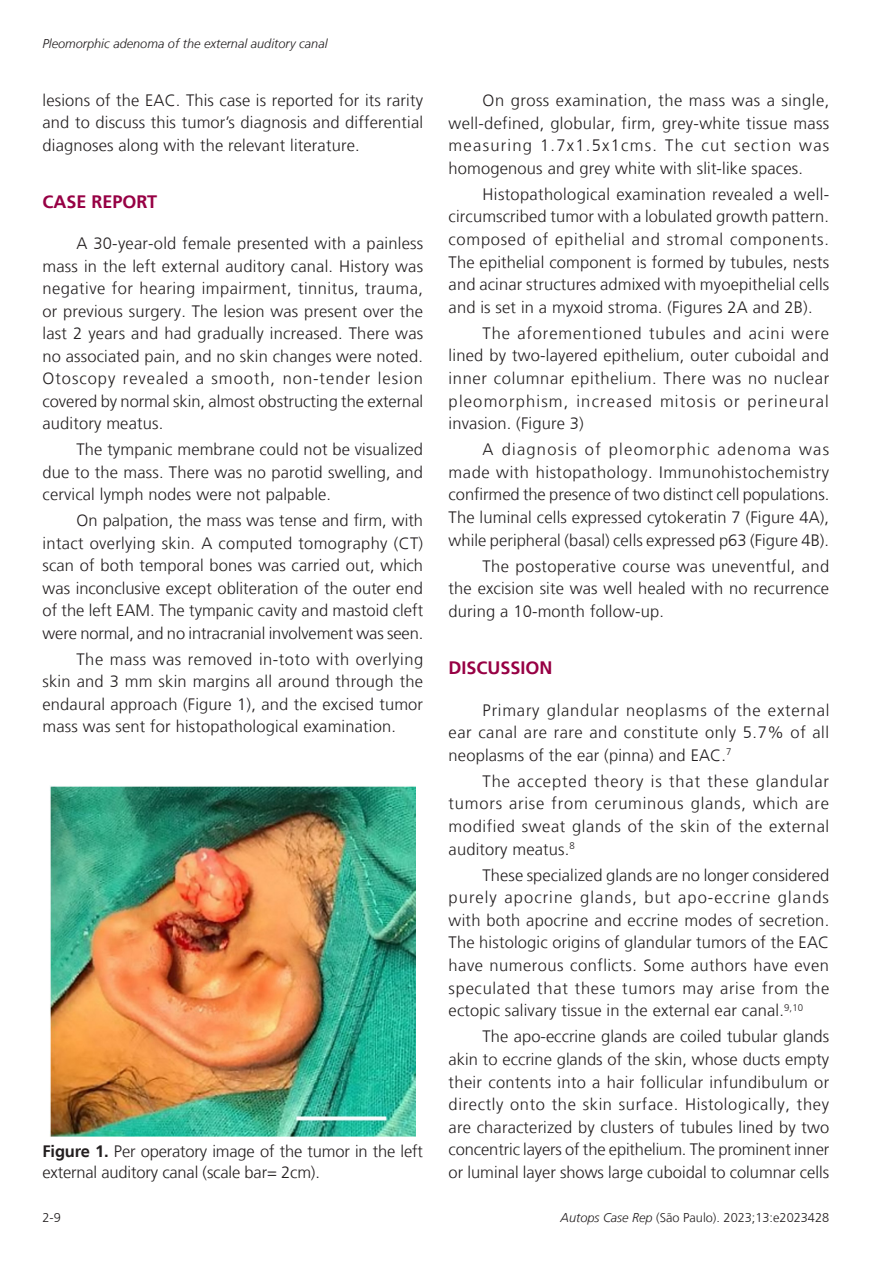
<style>
.page{position:relative;width:893px;height:1263px;background:#fff}
.page>*{position:absolute;margin:0;border:0;box-sizing:border-box;transform-origin:0 0}
.Heading1{font:700 18px "Frutiger LT";color:#970044}
.Paragraph{font:300 16.5px/22.6px "Frutiger LT";letter-spacing:.01em;color:#231f20;text-align:justify}
.FigureCaption{font:300 16.5px/21px "Frutiger LT";letter-spacing:-.01em;color:#231f20}
.t1{font:italic 300 12.75px "Frutiger LT";color:#231f20}
.t2{font:300 12.75px "Frutiger LT";color:#231f20}
.s1{font-weight:700}
.s2{font-style:italic}
</style>
<div class="page">
<img style="left:50px;top:786px;width:366px;height:350px">
<p class="t1" style="left:43px;top:37px;width:287px">Pleomorphic adenoma of the external auditory canal</p>
<p class="Paragraph" style="left:43px;top:89px;width:382px">lesions of the EAC. This case is reported for its rarity and to discuss this tumor’s diagnosis and differential diagnoses along with the relevant literature.</p>
<p class="Heading1" style="left:43px;top:191px;width:116px">CASE REPORT</p>
<p class="Paragraph" style="left:43px;top:233px;width:382px;text-indent:34px">A 30-year-old female presented with a painless mass in the left external auditory canal. History was negative for hearing impairment, tinnitus, trauma, or previous surgery. The lesion was present over the last 2 years and had gradually increased. There was no associated pain, and no skin changes were noted.<br>Otoscopy revealed a smooth, non-tender lesion covered by normal skin, almost obstructing the external auditory meatus.</p>
<p class="Paragraph" style="left:43px;top:439px;width:382px;text-indent:34px">The tympanic membrane could not be visualized due to the mass. There was no parotid swelling, and cervical lymph nodes were not palpable.</p>
<p class="Paragraph" style="left:43px;top:510px;width:382px;text-indent:34px">On palpation, the mass was tense and firm, with intact overlying skin. A computed tomography (CT) scan of both temporal bones was carried out, which was inconclusive except obliteration of the outer end of the left EAM. The tympanic cavity and mastoid cleft were normal, and no intracranial involvement was seen.</p>
<p class="Paragraph" style="left:43px;top:648px;width:382px;text-indent:34px">The mass was removed in-toto with overlying skin and 3 mm skin margins all around through the endaural approach (Figure 1), and the excised tumor mass was sent for histopathological examination.</p>
<p class="FigureCaption" style="left:43px;top:1141px;width:382px"><span class="s1">Figure 1.</span> Per operatory image of the tumor in the left external auditory canal (scale bar= 2cm).</p>
<p class="Paragraph" style="left:449px;top:89px;width:382px;text-indent:34px">On gross examination, the mass was a single, well-defined, globular, firm, grey-white tissue mass measuring 1.7x1.5x1cms. The cut section was homogenous and grey white with slit-like spaces.</p>
<p class="Paragraph" style="left:449px;top:183px;width:382px;text-indent:34px">Histopathological examination revealed a well&shy;circumscribed tumor with a lobulated growth pattern. composed of epithelial and stromal components.<br>The epithelial component is formed by tubules, nests and acinar structures admixed with myoepithelial cells and is set in a myxoid stroma. (Figures 2A and 2B).</p>
<p class="Paragraph" style="left:449px;top:322px;width:382px;text-indent:34px">The aforementioned tubules and acini were lined by two-layered epithelium, outer cuboidal and inner columnar epithelium. There was no nuclear pleomorphism, increased mitosis or perineural invasion. (Figure 3)</p>
<p class="Paragraph" style="left:449px;top:438px;width:382px;text-indent:34px">A diagnosis of pleomorphic adenoma was made with histopathology. Immunohistochemistry confirmed the presence of two distinct cell populations.<br>The luminal cells expressed cytokeratin 7 (Figure 4A), while peripheral (basal) cells expressed p63 (Figure 4B).</p>
<p class="Paragraph" style="left:449px;top:555px;width:382px;text-indent:34px">The postoperative course was uneventful, and the excision site was well healed with no recurrence during a 10-month follow-up.</p>
<p class="Heading1" style="left:449px;top:657px;width:106px">DISCUSSION</p>
<p class="Paragraph" style="left:449px;top:699px;width:382px;text-indent:34px">Primary glandular neoplasms of the external ear canal are rare and constitute only 5.7% of all neoplasms of the ear (pinna) and EAC.<sup>7</sup></p>
<p class="Paragraph" style="left:449px;top:770px;width:382px;text-indent:34px">The accepted theory is that these glandular tumors arise from ceruminous glands, which are modified sweat glands of the skin of the external auditory meatus.<sup>8</sup></p>
<p class="Paragraph" style="left:449px;top:864px;width:382px;text-indent:34px">These specialized glands are no longer considered purely apocrine glands, but apo-eccrine glands with both apocrine and eccrine modes of secretion.<br>The histologic origins of glandular tumors of the EAC have numerous conflicts. Some authors have even speculated that these tumors may arise from the ectopic salivary tissue in the external ear canal.<sup>9,10</sup></p>
<p class="Paragraph" style="left:449px;top:1025px;width:382px;text-indent:34px">The apo-eccrine glands are coiled tubular glands akin to eccrine glands of the skin, whose ducts empty their contents into a hair follicular infundibulum or directly onto the skin surface. Histologically, they are characterized by clusters of tubules lined by two concentric layers of the epithelium. The prominent inner or luminal layer shows large cuboidal to columnar cells</p>
<p class="t2" style="left:43px;top:1210px;width:20px">2-9</p>
<p class="t2" style="left:561px;top:1210px;width:270px"><span class="s2">Autops Case Rep</span> (São Paulo). 2023;13:e2023428</p>
</div>
